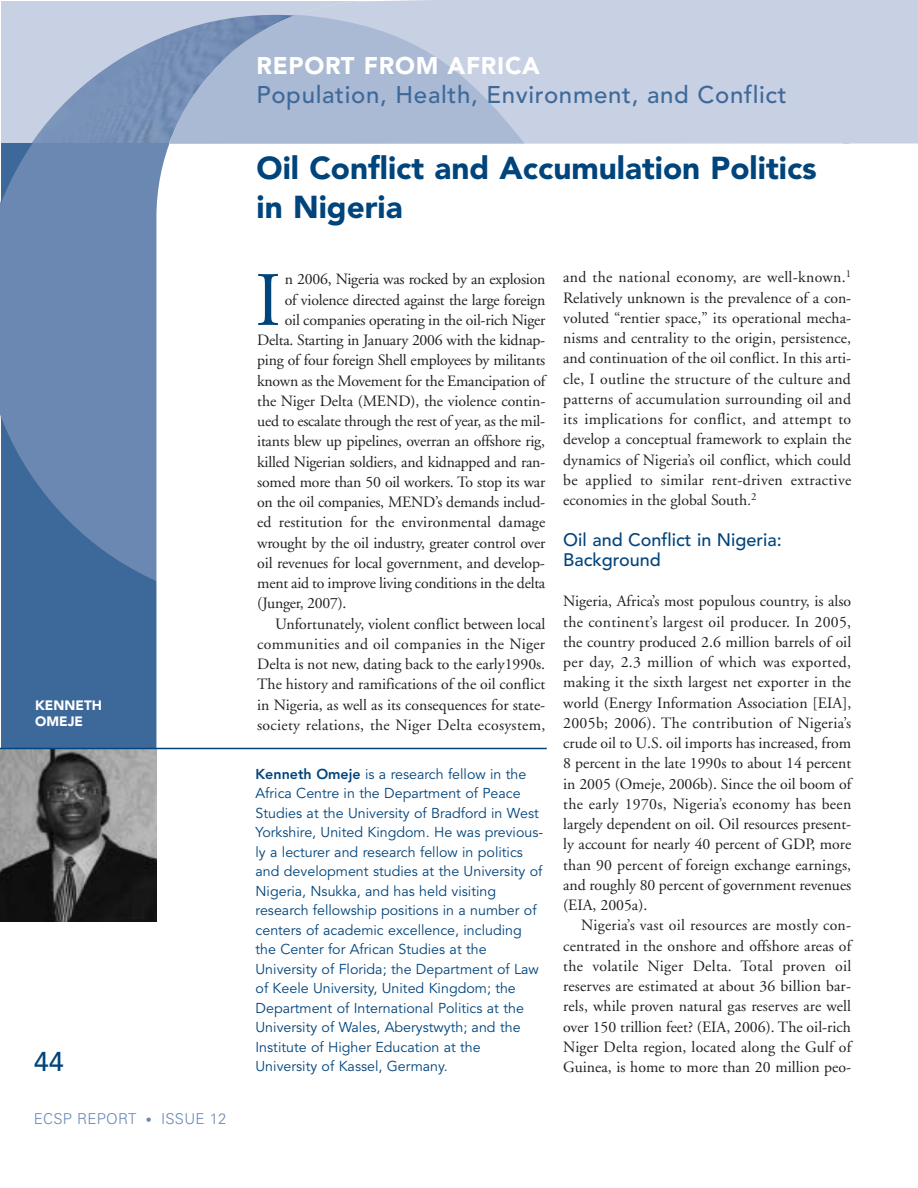
<style>
.page{position:relative;width:918px;height:1188px;background:#fff}
.page>*{position:absolute;margin:0;border:0;box-sizing:border-box;transform-origin:0 0}
.t1{font:76.8px "Adobe Garamond";color:#00447c}
.t2{font:900 31.5px/39px "Avenir";color:#00447c}
.t3{font:500 27px "Avenir";color:#00447c}
.t4{font:500 24px "Avenir";letter-spacing:.03em;color:#3d699a}
.t5{font:900 24px "Avenir";letter-spacing:.03em;color:#fff}
.t6{font:500 18px/20.2px "Avenir";color:#00447c}
.t7{font:15.75px/20.2px "Adobe Garamond";letter-spacing:-.015em;color:#231f20;text-align:justify}
.t8{font:15.75px "Adobe Garamond";letter-spacing:.02em;color:#231f20}
.t9{font:15.75px "Adobe Garamond";letter-spacing:.005em;color:#231f20}
.t10{font:300 15px "Univers";letter-spacing:.015em;color:#6a88b2}
.t11{font:14.25px/19.5px "Avenir";color:#00447c}
.t12{font:900 13.5px/16.5px "Avenir";color:#fff}
.s1{font-size:12px}
.s2{font-weight:800}
.s3{font-style:italic}
</style>
<div class="page">
<img style="left:1px;top:1px;width:145px;height:142px">
<div style="left:1px;top:143px;width:176px;height:759px;background:#3d699a"></div>
<svg style="left:0;top:143px;width:146px;height:433px;fill:#6a88b2"></svg>
<svg style="left:146px;top:1px;width:401px;height:921px"></svg>
<div style="left:169px;top:0;width:749px;height:144px;background:#c8d0e3"></div>
<svg style="left:170px;top:15px;width:355px;height:129px;background:#aab9d3"></svg>
<img style="left:0;top:749px;width:156px;height:173px">
<hr style="left:0;top:748px;width:547px;height:1px;background:#00447c">
<p class="t12" style="left:35px;top:698px;width:68px">KENNETH<br>OMEJE</p>
<h3 class="t3" style="left:34px;top:1051px;width:32px">44</h3>
<p class="t10" style="left:34px;top:1113px;width:194px">ECSP REPORT <span class="s1">•</span> ISSUE 12</p>
<h3 class="t5" style="left:256px;top:56px;width:285px">REPORT FROM AFRICA</h3>
<h3 class="t4" style="left:256px;top:84px;width:532px">Population, Health, Environment, and Conflict</h3>
<h2 class="t2" style="left:256px;top:151px;width:562px">Oil Conflict and Accumulation Politics in Nigeria</h2>
<h1 class="t1" style="left:255px;top:270px;width:27px">I</h1>
<p class="t7" style="left:285px;top:271px;width:262px">n 2006, Nigeria was rocked by an explosion</p>
<p class="t7" style="left:285px;top:291px;width:262px">of violence directed against the large foreign</p>
<p class="t7" style="left:285px;top:311px;width:262px">oil companies operating in the oil-rich Niger</p>
<p class="t7" style="left:257px;top:331px;width:290px">Delta. Starting in January 2006 with the kidnap-</p>
<p class="t7" style="left:257px;top:352px;width:290px">ping of four foreign Shell employees by militants</p>
<p class="t7" style="left:257px;top:372px;width:290px">known as the Movement for the Emancipation of</p>
<p class="t7" style="left:257px;top:392px;width:290px">the Niger Delta (MEND), the violence contin-</p>
<p class="t7" style="left:257px;top:412px;width:290px">ued to escalate through the rest of year, as the mil-</p>
<p class="t7" style="left:257px;top:433px;width:289px">itants blew up pipelines, overran an offshore rig,</p>
<p class="t7" style="left:257px;top:453px;width:290px">killed Nigerian soldiers, and kidnapped and ran-</p>
<p class="t7" style="left:257px;top:473px;width:290px">somed more than 50 oil workers. To stop its war</p>
<p class="t7" style="left:257px;top:493px;width:290px">on the oil companies, MEND’s demands includ-</p>
<p class="t9" style="left:257px;top:516px;width:290px">ed restitution for the environmental damage</p>
<p class="t7" style="left:257px;top:534px;width:290px">wrought by the oil industry, greater control over</p>
<p class="t7" style="left:257px;top:554px;width:289px">oil revenues for local government, and develop-</p>
<p class="t7" style="left:257px;top:574px;width:290px">ment aid to improve living conditions in the delta</p>
<p class="t7" style="left:257px;top:595px;width:91px">(Junger, 2007).</p>
<p class="t7" style="left:275px;top:615px;width:272px">Unfortunately, violent conflict between local</p>
<p class="t8" style="left:257px;top:638px;width:289px">communities and oil companies in the Niger</p>
<p class="t7" style="left:257px;top:655px;width:290px">Delta is not new, dating back to the early1990s.</p>
<p class="t7" style="left:257px;top:676px;width:290px">The history and ramifications of the oil conflict</p>
<p class="t7" style="left:257px;top:696px;width:290px">in Nigeria, as well as its consequences for state-</p>
<p class="t8" style="left:257px;top:719px;width:290px">society relations, the Niger Delta ecosystem,</p>
<p class="t11" style="left:256px;top:766px;width:289px"><span class="s2">Kenneth Omeje</span> is a research fellow in the Africa Centre in the Department of Peace Studies at the University of Bradford in West Yorkshire, United Kingdom. He was previous&shy;ly a lecturer and research fellow in politics and development studies at the University of Nigeria, Nsukka, and has held visiting research fellowship positions in a number of centers of academic excellence, including the Center for African Studies at the University of Florida; the Department of Law of Keele University, United Kingdom; the Department of International Politics at the University of Wales, Aberystwyth; and the Institute of Higher Education at the University of Kassel, Germany.</p>
<p class="t7" style="left:563px;top:269px;width:290px">and the national economy, are well-known.<sup>1<br></sup>Relatively unknown is the prevalence of a con&shy;voluted “rentier space,” its operational mecha&shy;nisms and centrality to the origin, persistence, and continuation of the oil conflict. In this arti&shy;cle, I outline the structure of the culture and patterns of accumulation surrounding oil and its implications for conflict, and attempt to develop a conceptual framework to explain the dynamics of Nigeria’s oil conflict, which could be applied to similar rent-driven extractive economies in the global South<span class="s3">.</span><sup>2</sup></p>
<p class="t6" style="left:563px;top:531px;width:220px">Oil and Conflict in Nigeria:<br>Background</p>
<p class="t7" style="left:563px;top:593px;width:290px">Nigeria, Africa’s most populous country, is also the continent’s largest oil producer. In 2005, the country produced 2.6 million barrels of oil per day, 2.3 million of which was exported, making it the sixth largest net exporter in the world (Energy Information Association [EIA], 2005b; 2006). The contribution of Nigeria’s crude oil to U.S. oil imports has increased, from 8 percent in the late 1990s to about 14 percent in 2005 (Omeje, 2006b). Since the oil boom of the early 1970s, Nigeria’s economy has been largely dependent on oil. Oil resources present&shy;ly account for nearly 40 percent of GDP, more than 90 percent of foreign exchange earnings, and roughly 80 percent of government revenues (EIA, 2005a).</p>
<p class="t7" style="left:563px;top:917px;width:290px;text-indent:18px">Nigeria’s vast oil resources are mostly con&shy;centrated in the onshore and offshore areas of the volatile Niger Delta. Total proven oil reserves are estimated at about 36 billion bar&shy;rels, while proven natural gas reserves are well over 150 trillion feet? (EIA, 2006). The oil-rich Niger Delta region, located along the Gulf of Guinea, is home to more than 20 million peo-</p>
</div>
